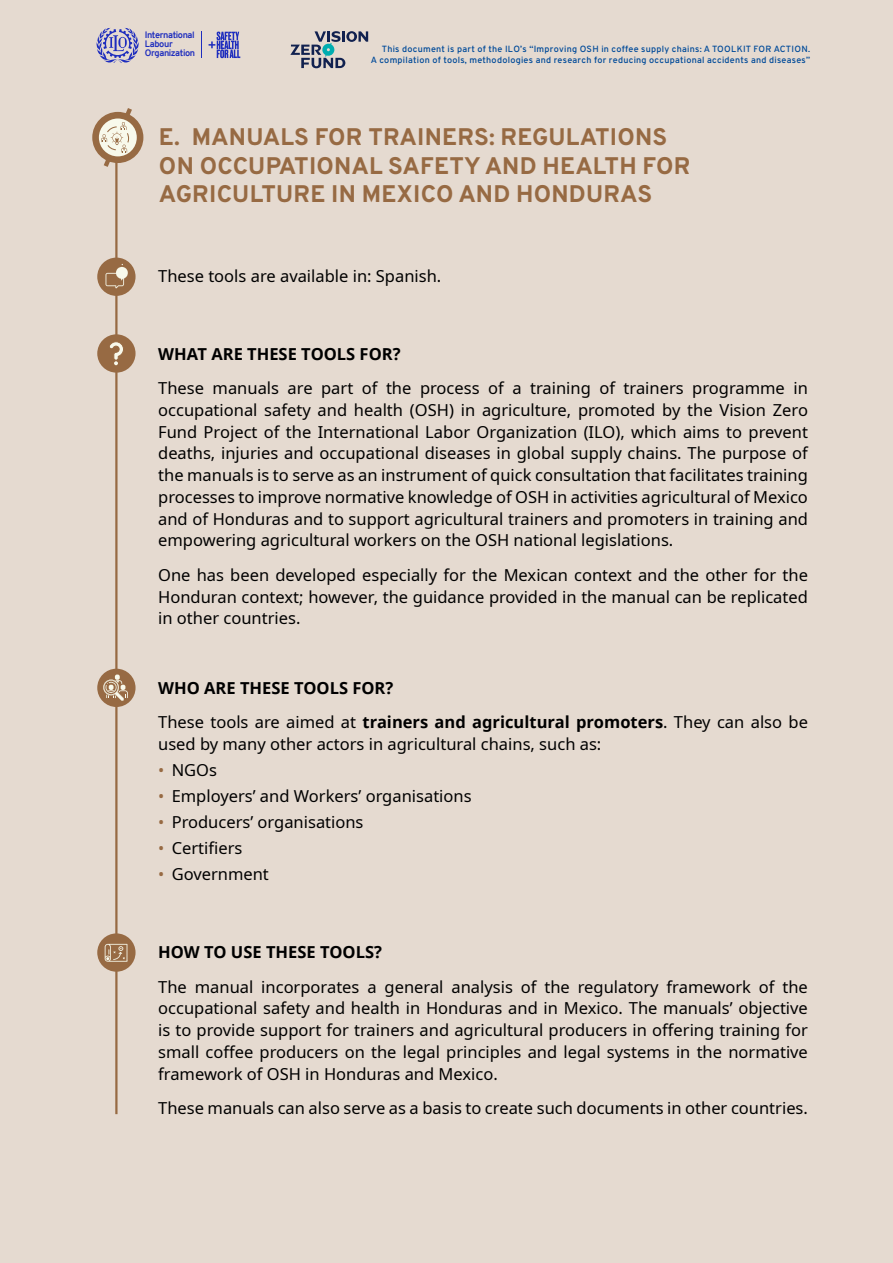
<style>
.page{position:relative;width:893px;height:1263px;background:#e5dad0}
.page>*{position:absolute;margin:0;border:0;box-sizing:border-box;transform-origin:0 0}
.t1{font:800 24px/28.8px "Overpass";letter-spacing:.01em;color:#976a43}
.t2{font:16.5px/21.8px "Noto Sans";color:#000;text-align:justify}
.t3{font:700 16.5px/34.5px "Noto Sans";color:#000}
.t4{font:700 9.15px/9.1px "Overpass";letter-spacing:-.04em;color:#1e2dbe}
.t5{font:600 9px/10.8px "Overpass";letter-spacing:.03em;color:#004a99;text-align:right}
.s1{font-weight:400}
.s2{color:#976a43}
</style>
<div class="page">
<hr style="left:115px;top:131px;width:3px;height:983px;background:#976a43">
<div style="left:92px;top:112px;width:51px;height:51px;background:#976a43;border-radius:50%"></div>
<div style="left:99px;top:118px;width:38px;height:38px;background:#f8f9eb;border-radius:50%"></div>
<svg style="left:101px;top:108px;width:31px;height:59px"></svg>
<div style="left:97px;top:258px;width:39px;height:38px;background:#976a43;border-radius:50%"></div>
<svg style="left:105px;top:264px;width:23px;height:24px"></svg>
<div style="left:97px;top:334px;width:39px;height:39px;background:#976a43;border-radius:50%"></div>
<svg style="left:109px;top:342px;width:14px;height:23px"></svg>
<div style="left:97px;top:669px;width:39px;height:38px;background:#976a43;border-radius:50%"></div>
<svg style="left:103px;top:674px;width:25px;height:27px"></svg>
<svg style="left:97px;top:933px;width:39px;height:39px"></svg>
<svg style="left:105px;top:944px;width:22px;height:18px"></svg>
<svg style="left:96px;top:28px;width:43px;height:35px"></svg>
<svg style="left:201px;top:32px;width:1px;height:26px"></svg>
<svg style="left:209px;top:32px;width:31px;height:26px"></svg>
<svg style="left:290px;top:31px;width:78px;height:37px"></svg>
<p class="t4" style="left:145px;top:30px;width:52px">International<br>Labour<br>Organization</p>
<p class="t5" style="left:371px;top:44px;width:441px">This document is part of the ILO’s “Improving OSH in coffee supply chains: A TOOLKIT FOR ACTION.<br>A compilation of tools, methodologies and research for reducing occupational accidents and diseases”</p>
<h1 class="t1" style="left:159px;top:122px;width:533px">E. MANUALS FOR TRAINERS: REGULATIONS<br>ON OCCUPATIONAL SAFETY AND HEALTH FOR<br>AGRICULTURE IN MEXICO AND HONDURAS</h1>
<p class="t2" style="left:158px;top:265px;width:285px">These tools are available in: Spanish.</p>
<p class="t3" style="left:158px;top:336px;width:244px">WHAT ARE THESE TOOLS FOR?</p>
<p class="t2" style="left:158px;top:378px;width:651px">These manuals are part of the process of a training of trainers programme in occupational safety and health (OSH) in agriculture, promoted by the Vision Zero Fund Project of the International Labor Organization (ILO), which aims to prevent deaths, injuries and occupational diseases in global supply chains. The purpose of the manuals is to serve as an instrument of quick consultation that facilitates training processes to improve normative knowledge of OSH in activities agricultural of Mexico and of Honduras and to support agricultural trainers and promoters in training and empowering agricultural workers on the OSH national legislations.</p>
<p class="t2" style="left:158px;top:564px;width:651px">One has been developed especially for the Mexican context and the other for the Honduran context; however, the guidance provided in the manual can be replicated in other countries.</p>
<p class="t3" style="left:158px;top:670px;width:651px">WHO ARE THESE TOOLS FOR?<br><span class="s1">These tools are aimed at</span> trainers and agricultural promoters<span class="s1">. They can also be</span></p>
<p class="t2" style="left:158px;top:733px;width:445px">used by many other actors in agricultural chains, such as:</p>
<p class="t2" style="left:158px;top:759px;width:60px"><span class="s2">•</span> NGOs</p>
<p class="t2" style="left:158px;top:785px;width:315px"><span class="s2">•</span> Employers’ and Workers’ organisations</p>
<p class="t2" style="left:158px;top:811px;width:207px"><span class="s2">•</span> Producers’ organisations</p>
<p class="t2" style="left:158px;top:838px;width:86px"><span class="s2">•</span> Certifiers</p>
<p class="t2" style="left:158px;top:864px;width:112px"><span class="s2">•</span> Government</p>
<p class="t3" style="left:158px;top:934px;width:225px">HOW TO USE THESE TOOLS?</p>
<p class="t2" style="left:158px;top:976px;width:651px">The manual incorporates a general analysis of the regulatory framework of the occupational safety and health in Honduras and in Mexico. The manuals’ objective is to provide support for trainers and agricultural producers in offering training for small coffee producers on the legal principles and legal systems in the normative framework of OSH in Honduras and Mexico.</p>
<p class="t2" style="left:158px;top:1098px;width:651px">These manuals can also serve as a basis to create such documents in other countries.</p>
</div>
